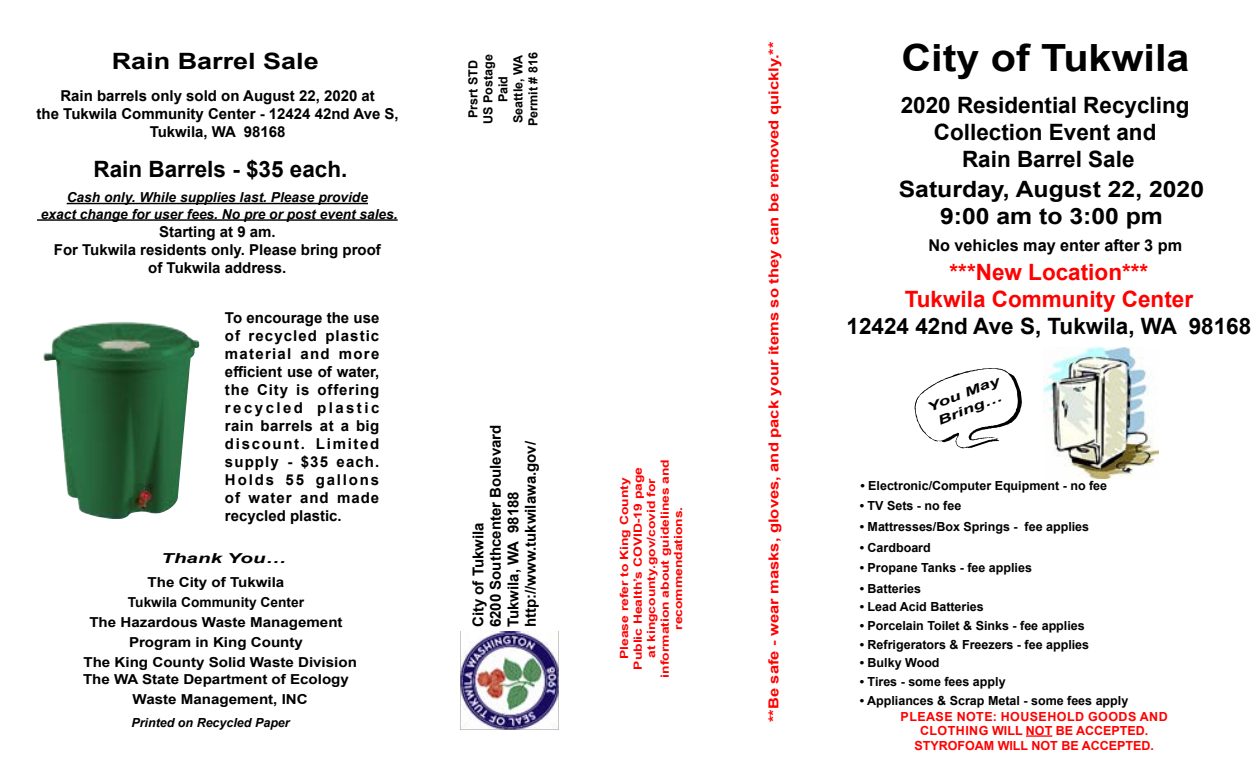
<style>
.page{position:relative;width:1260px;height:765px;background:#fff}
.page>*{position:absolute;margin:0;border:0;box-sizing:border-box;transform-origin:0 0}
.t1{font:700 37.5px "Arial";color:#000;scale:1.1 1}
.t2{font:700 22.5px/27px "Arial";color:#000;text-align:center}
.t3{font:700 22.5px/27px "Arial";color:#f00;text-align:center}
.t4{font:700 22.5px/27px "Arial";color:#000;text-align:center;scale:1.1 1}
.t5{font:700 22.5px "Arial";color:#000;scale:1.2 1}
.t6{font:700 16.25px "Arial";color:#000}
.t7{font:700 15px/18px "Arial";color:#000;text-align:center}
.t8{font:700 13.75px/20.1px "Arial";color:#000;scale:1.1 1}
.t9{font:italic 700 13.75px/16.5px "Arial";color:#000;text-align:center}
.t10{font:700 13.75px "Arial";color:#f00;scale:1.2 1}
.t11{font:700 13.75px "Arial";color:#000}
.t12{font:italic 700 13.75px "Arial";color:#000;scale:1.5 1}
.t13{font:700 12.5px/15px "Arial";color:#000;text-align:center}
.t14{font:700 12.5px/15px "Arial";color:#f00}
.t15{font:700 12.5px/13.8px "Arial";letter-spacing:.035em;color:#f00}
.t16{font:italic 700 12.5px "Arial";color:#000}
.t17{font:italic 700 12.5px/16.2px "Arial";color:#000;text-align:center;scale:1.5 1}
.t18{font:700 11.25px/13.5px "Arial Narrow";color:#f00;text-align:center;scale:1.5 1}
</style>
<div class="page">
<hr style="left:67px;top:203px;width:301px;height:1px;background:#000">
<hr style="left:37px;top:219px;width:361px;height:2px;background:#000">
<img style="left:43px;top:322px;width:156px;height:197px">
<svg style="left:914px;top:368px;width:108px;height:81px"></svg>
<img style="left:1044px;top:347px;width:114px;height:132px">
<img style="left:460px;top:631px;width:99px;height:99px">
<hr style="left:1026px;top:735px;width:26px;height:2px;background:#f00">
<h2 class="t5" style="left:112px;top:45px;width:174px">Rain Barrel Sale</h2>
<p class="t7" style="left:37px;top:87px;width:364px">Rain barrels only sold on August 22, 2020 at<br>the Tukwila Community Center - 12424 42nd Ave S,<br>Tukwila, WA 98168</p>
<h2 class="t2" style="left:94px;top:155px;width:255px">Rain Barrels - $35 each.</h2>
<p class="t9" style="left:41px;top:189px;width:358px">Cash only. While supplies last. Please provide<br>exact change for user fees. No pre or post event sales.</p>
<p class="t7" style="left:54px;top:222px;width:329px">Starting at 9 am.<br>For Tukwila residents only. Please bring proof of Tukwila address.</p>
<p class="t7" style="left:225px;top:309px;width:156px;text-align:justify">To encourage the use of recycled plastic material and more efficient use of water, the City is offering recycled plastic rain barrels at a big discount. Limited supply - $35 each.<br>Holds 55 gallons of water and made recycled plastic.</p>
<p class="t12" style="left:161px;top:549px;width:86px">Thank You…</p>
<p class="t8" style="left:148px;top:572px;width:126px">The City of Tukwila</p>
<p class="t11" style="left:128px;top:592px;width:178px">Tukwila Community Center</p>
<p class="t8" style="left:89px;top:612px;width:232px">The Hazardous Waste Management</p>
<p class="t8" style="left:129px;top:632px;width:160px">Program in King County</p>
<p class="t8" style="left:84px;top:652px;width:250px">The King County Solid Waste Division</p>
<p class="t8" style="left:133px;top:669px;width:198px;text-indent:-50px">The WA State Department of Ecology<br>Waste Management, INC</p>
<p class="t16" style="left:131px;top:715px;width:160px">Printed on Recycled Paper</p>
<p class="t13" style="left:466px;top:126px;width:75px;rotate:-90deg">Prsrt STD<br>US Postage<br>Paid<br>Seattle, WA<br>Permit # 816</p>
<p class="t7" style="left:470px;top:627px;width:204px;line-height:17.5px;text-align:left;rotate:-90deg">City of Tukwila<br>6200 Southcenter Boulevard<br>Tukwila, WA 98188 http://www.tukwilawa.gov/</p>
<p class="t18" style="left:617px;top:678px;width:147px;rotate:-90deg">Please refer to King County<br>Public Health’s COVID-19 page<br>at kingcounty.gov/covid for information about guidelines and recommendations.</p>
<p class="t10" style="left:764px;top:722px;width:568px;rotate:-90deg">**Be safe - wear masks, gloves, and pack your items so they can be removed quickly.**</p>
<h1 class="t1" style="left:901px;top:31px;width:263px">City of Tukwila</h1>
<h2 class="t2" style="left:901px;top:92px;width:290px">2020 Residential Recycling<br>Collection Event and<br>Rain Barrel Sale</h2>
<h2 class="t4" style="left:899px;top:176px;width:279px">Saturday, August 22, 2020<br>9:00 am to 3:00 pm</h2>
<p class="t6" style="left:928px;top:234px;width:255px">No vehicles may enter after 3 pm</p>
<h2 class="t3" style="left:905px;top:259px;width:290px">***New Location***<br>Tukwila Community Center</h2>
<h2 class="t2" style="left:847px;top:313px;width:406px">12424 42nd Ave S, Tukwila, WA 98168</h2>
<p class="t17" style="left:925px;top:400px;width:52px;rotate:-21deg">You May<br>Bring…</p>
<p class="t13" style="left:860px;top:478px;width:248px">• Electronic/Computer Equipment - no fee</p>
<p class="t13" style="left:860px;top:499px;width:103px">• TV Sets - no fee</p>
<p class="t13" style="left:860px;top:519px;width:231px">• Mattresses/Box Springs - fee applies</p>
<p class="t13" style="left:860px;top:540px;width:73px">• Cardboard</p>
<p class="t13" style="left:860px;top:560px;width:174px">• Propane Tanks - fee applies</p>
<p class="t13" style="left:860px;top:581px;width:63px">• Batteries</p>
<p class="t13" style="left:860px;top:600px;width:126px">• Lead Acid Batteries</p>
<p class="t13" style="left:860px;top:618px;width:227px">• Porcelain Toilet &amp; Sinks - fee applies</p>
<p class="t13" style="left:860px;top:637px;width:231px">• Refrigerators &amp; Freezers - fee applies</p>
<p class="t13" style="left:860px;top:656px;width:81px">• Bulky Wood</p>
<p class="t13" style="left:860px;top:674px;width:147px">• Tires - some fees apply</p>
<p class="t13" style="left:860px;top:693px;width:270px">• Appliances &amp; Scrap Metal - some fees apply</p>
<p class="t15" style="left:920px;top:710px;width:230px;text-indent:-20px">PLEASE NOTE: HOUSEHOLD GOODS and<br>Clothing</p>
<p class="t14" style="left:914px;top:723px;width:241px;text-indent:78px">WILL NOT BE ACCEPTED.<br>STYROFOAM WILL NOT BE ACCEPTED.</p>
</div>
